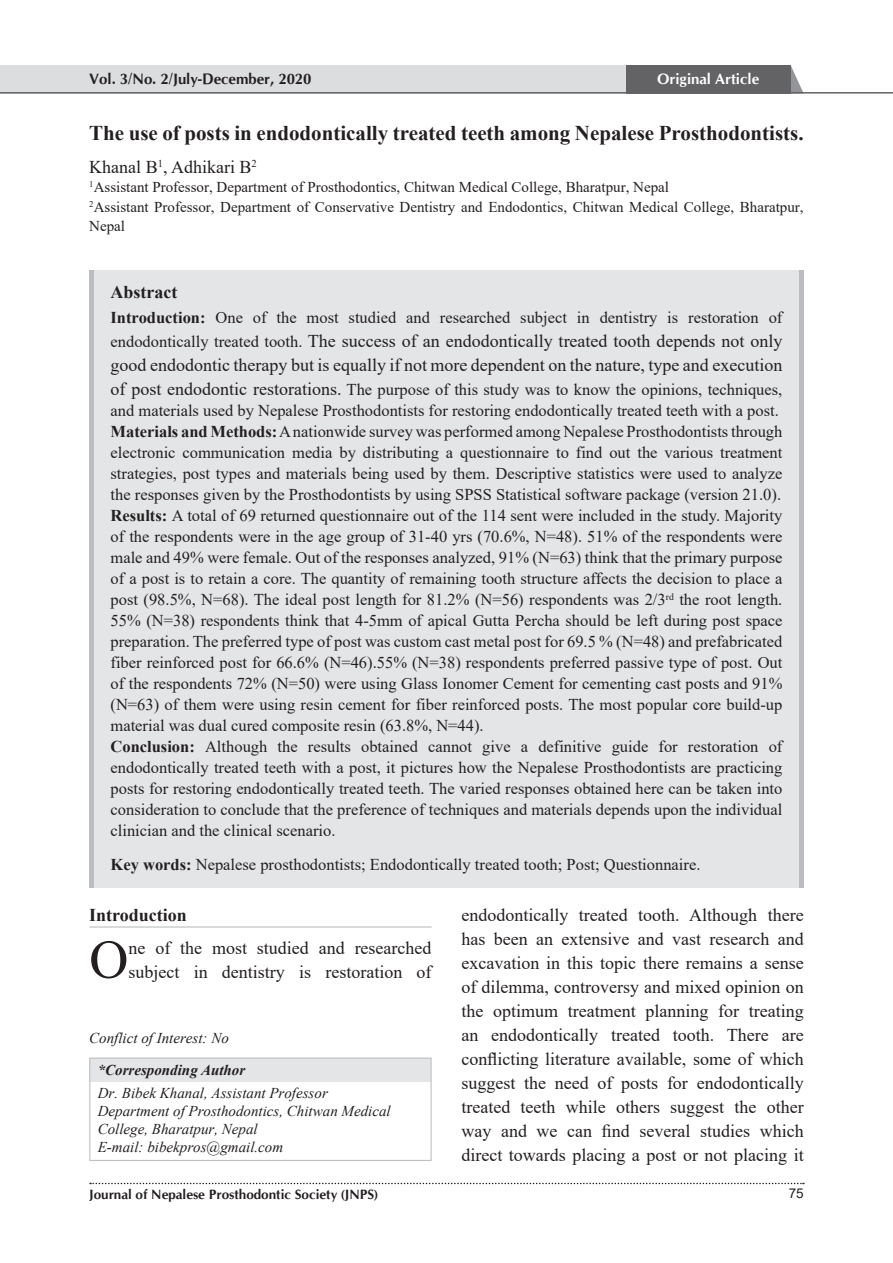
<style>
.page{position:relative;width:893px;height:1263px;background:#fff}
.page>*{position:absolute;margin:0;border:0;box-sizing:border-box;transform-origin:0 0}
.t1{font:54.3px "Times New Roman";color:#231f20}
.t2{font:700 21px "Times New Roman";color:#231f20}
.t3{font:18px/24px "Times New Roman";color:#231f20}
.t4{font:700 18px "Times New Roman";color:#231f20}
.t5{font:16.5px/21px "Times New Roman";color:#231f20}
.t6{font:15px/19.5px "Times New Roman";color:#231f20}
.t7{font:italic 15px/18px "Times New Roman";color:#231f20}
.t8{font:700 15px "CG Omega";color:#231f20}
.t9{font:italic 700 15px "Times New Roman";color:#231f20}
.t10{font:700 15px "CG Omega";color:#fff}
.t11{font:700 13.5px "CG Omega";color:#231f20}
.t12{font:13.5px "Arial";color:#231f20}
.s1{font-weight:700}
.s2{font-size:16.5px}
.s3{font-size:18px}
</style>
<div class="page">
<div style="left:0;top:65px;width:627px;height:29px;background:#dcdddf"></div>
<svg style="left:790px;top:65px;width:13px;height:27px"></svg>
<div style="left:626px;top:65px;width:164px;height:29px;background:#636366"></div>
<hr style="left:0;top:92px;width:893px;height:2px;background:#636366">
<svg style="left:90px;top:1183px;width:714px;height:1px"></svg>
<div style="left:89px;top:270px;width:715px;height:618px;background:#e4e5e7"></div>
<div style="left:89px;top:270px;width:5px;height:618px;background:#bcbdc0"></div>
<div style="left:799px;top:270px;width:5px;height:618px;background:#bcbdc0"></div>
<div style="left:90px;top:1058px;width:341px;height:23px;background:#e4e5e7"></div>
<div style="left:89px;top:1057px;width:343px;height:104px;border:1px solid #bcbdc0"></div>
<hr style="left:89px;top:926px;width:343px;height:2px;background:#cdced0">
<p class="t8" style="left:89px;top:69px;width:224px">Vol. 3/No. 2/July-December, 2020</p>
<p class="t10" style="left:657px;top:69px;width:104px">Original Article</p>
<p class="t2" style="left:89px;top:118px;width:716px">The use of posts in endodontically treated teeth among Nepalese Prosthodontists.</p>
<p class="t3" style="left:89px;top:154px;width:169px">Khanal B<sup>1</sup>, Adhikari B<sup>2</sup></p>
<p class="t6" style="left:89px;top:177px;width:716px"><sup>1</sup>Assistant Professor, Department of Prosthodontics, Chitwan Medical College, Bharatpur, Nepal<br><sup>2</sup>Assistant Professor, Department of Conservative Dentistry and Endodontics, Chitwan Medical College, Bharatpur,<br>Nepal</p>
<p class="t4" style="left:111px;top:279px;width:68px">Abstract</p>
<p class="t5" style="left:111px;top:306px;width:673px"><span class="s1">Introduction:</span> One of the most studied and researched subject in dentistry is restoration of</p>
<p class="t3" style="left:111px;top:328px;width:673px"><span class="s2">endodontically treated tooth.</span> The success of an endodontically treated tooth depends not only good endodontic therapy but is equally if not more dependent on the nature, type and execution</p>
<p class="t5" style="left:111px;top:378px;width:673px"><span class="s3">of post endodontic restorations.</span> The purpose of this study was to know the opinions, techniques, and materials used by Nepalese Prosthodontists for restoring endodontically treated teeth with a post.<br><span class="s1">Materials and Methods:</span> A nationwide survey was performed among Nepalese Prosthodontists through electronic communication media by distributing a questionnaire to find out the various treatment strategies, post types and materials being used by them. Descriptive statistics were used to analyze the responses given by the Prosthodontists by using SPSS Statistical software package (version 21.0).<br><span class="s1">Results:</span> A total of 69 returned questionnaire out of the 114 sent were included in the study. Majority of the respondents were in the age group of 31-40 yrs (70.6%, N=48). 51% of the respondents were male and 49% were female. Out of the responses analyzed, 91% (N=63) think that the primary purpose of a post is to retain a core. The quantity of remaining tooth structure affects the decision to place a post (98.5%, N=68). The ideal post length for 81.2% (N=56) respondents was 2/3<sup>rd</sup> the root length.<br>55% (N=38) respondents think that 4-5mm of apical Gutta Percha should be left during post space preparation. The preferred type of post was custom cast metal post for 69.5 % (N=48) and prefabricated fiber reinforced post for 66.6% (N=46).55% (N=38) respondents preferred passive type of post. Out of the respondents 72% (N=50) were using Glass Ionomer Cement for cementing cast posts and 91% (N=63) of them were using resin cement for fiber reinforced posts. The most popular core build-up material was dual cured composite resin (63.8%, N=44).<br><span class="s1">Conclusion:</span> Although the results obtained cannot give a definitive guide for restoration of endodontically treated teeth with a post, it pictures how the Nepalese Prosthodontists are practicing posts for restoring endodontically treated teeth. The varied responses obtained here can be taken into consideration to conclude that the preference of techniques and materials depends upon the individual clinician and the clinical scenario.</p>
<p class="t5" style="left:111px;top:853px;width:591px"><span class="s1">Key words:</span> Nepalese prosthodontists; Endodontically treated tooth; Post; Questionnaire.</p>
<p class="t4" style="left:89px;top:902px;width:99px">Introduction</p>
<h1 class="t1" style="left:89px;top:921px;width:41px">O</h1>
<p class="t3" style="left:128px;top:935px;width:305px">ne of the most studied and researched subject in dentistry is restoration of</p>
<p class="t7" style="left:89px;top:1028px;width:141px">Conflict of Interest: No</p>
<p class="t9" style="left:98px;top:1060px;width:149px">*Corresponding Author</p>
<p class="t7" style="left:98px;top:1083px;width:294px">Dr. Bibek Khanal, Assistant Professor Department of Prosthodontics, Chitwan Medical College, Bharatpur, Nepal<br>E-mail: bibekpros@gmail.com</p>
<p class="t3" style="left:461px;top:903px;width:344px;text-align:justify">endodontically treated tooth. Although there has been an extensive and vast research and excavation in this topic there remains a sense of dilemma, controversy and mixed opinion on the optimum treatment planning for treating an endodontically treated tooth. There are conflicting literature available, some of which suggest the need of posts for endodontically treated teeth while others suggest the other way and we can find several studies which direct towards placing a post or not placing it</p>
<p class="t11" style="left:89px;top:1185px;width:290px">Journal of Nepalese Prosthodontic Society (JNPS)</p>
<p class="t12" style="left:789px;top:1184px;width:17px">75</p>
</div>
